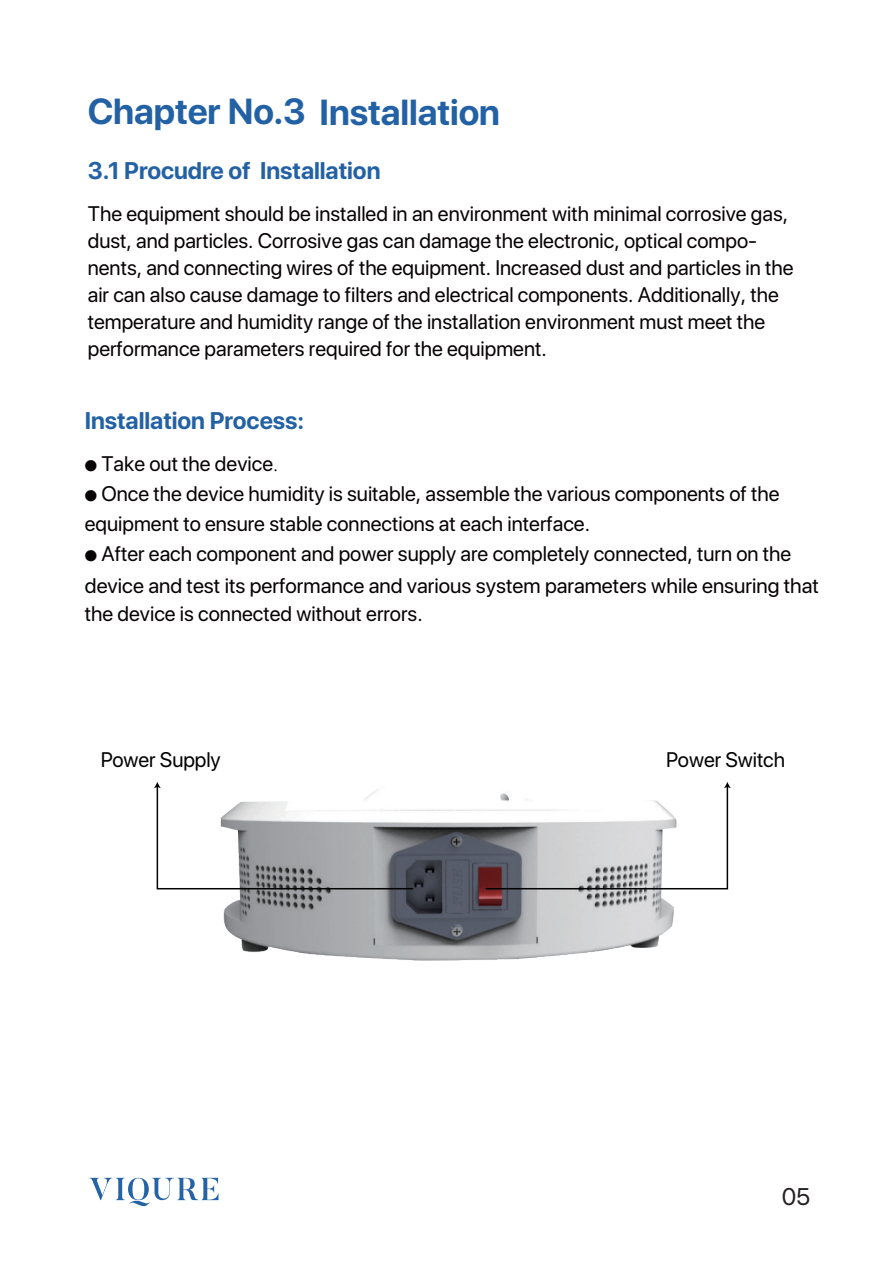
<style>
.page{position:relative;width:893px;height:1263px;background:#fff}
.page>*{position:absolute;margin:0;border:0;box-sizing:border-box;transform-origin:0 0}
.t1{font:700 36px "SF Pro Display";color:#2361a5}
.t2{font:700 24px "SF Pro Display";color:#2361a5}
.t3{font:24px "SF Pro Display";color:#231f20}
.t4{font:21px/27px "SF Pro Display";color:#070304}
.t5{font:21px "SF Pro Display";color:#030303}
.s1{font-size:15px}
.s2{font-family:"Adobe Song Std";font-weight:300}
</style>
<div class="page">
<img style="left:223px;top:809px;width:451px;height:152px">
<svg style="left:154px;top:782px;width:261px;height:108px"></svg>
<svg style="left:484px;top:782px;width:247px;height:108px"></svg>
<svg style="left:89px;top:1178px;width:129px;height:29px"></svg>
<h1 class="t1" style="left:88px;top:91px;width:414px">Chapter No.3 Installation</h1>
<p class="t2" style="left:88px;top:157px;width:294px">3.1 Procudre of Installation</p>
<p class="t4" style="left:88px;top:200px;width:707px">The equipment should be installed in an environment with minimal corrosive gas, dust, and particles. Corrosive gas can damage the electronic, optical compo&shy;nents, and connecting wires of the equipment. Increased dust and particles in the air can also cause damage to filters and electrical components. Additionally, the temperature and humidity range of the installation environment must meet the performance parameters required for the equipment.</p>
<p class="t2" style="left:85px;top:406px;width:221px">Installation Process:</p>
<p class="t4" style="left:85px;top:450px;width:195px"><span class="s1">●</span> Take out the device<span class="s2">.</span></p>
<p class="t4" style="left:85px;top:479px;width:696px;line-height:30px"><span class="s1">●</span> Once the device humidity is suitable, assemble the various components of the equipment to ensure stable connections at each interface.</p>
<p class="t4" style="left:85px;top:538px;width:735px;line-height:31.2px"><span class="s1">●</span> After each component and power supply are completely connected, turn on the device and test its performance and various system parameters while ensuring that</p>
<p class="t4" style="left:85px;top:600px;width:339px">the device is connected without errors.</p>
<p class="t5" style="left:101px;top:743px;width:122px">Power Supply</p>
<p class="t5" style="left:666px;top:743px;width:120px">Power Switch</p>
<p class="t3" style="left:782px;top:1177px;width:30px">05</p>
</div>
